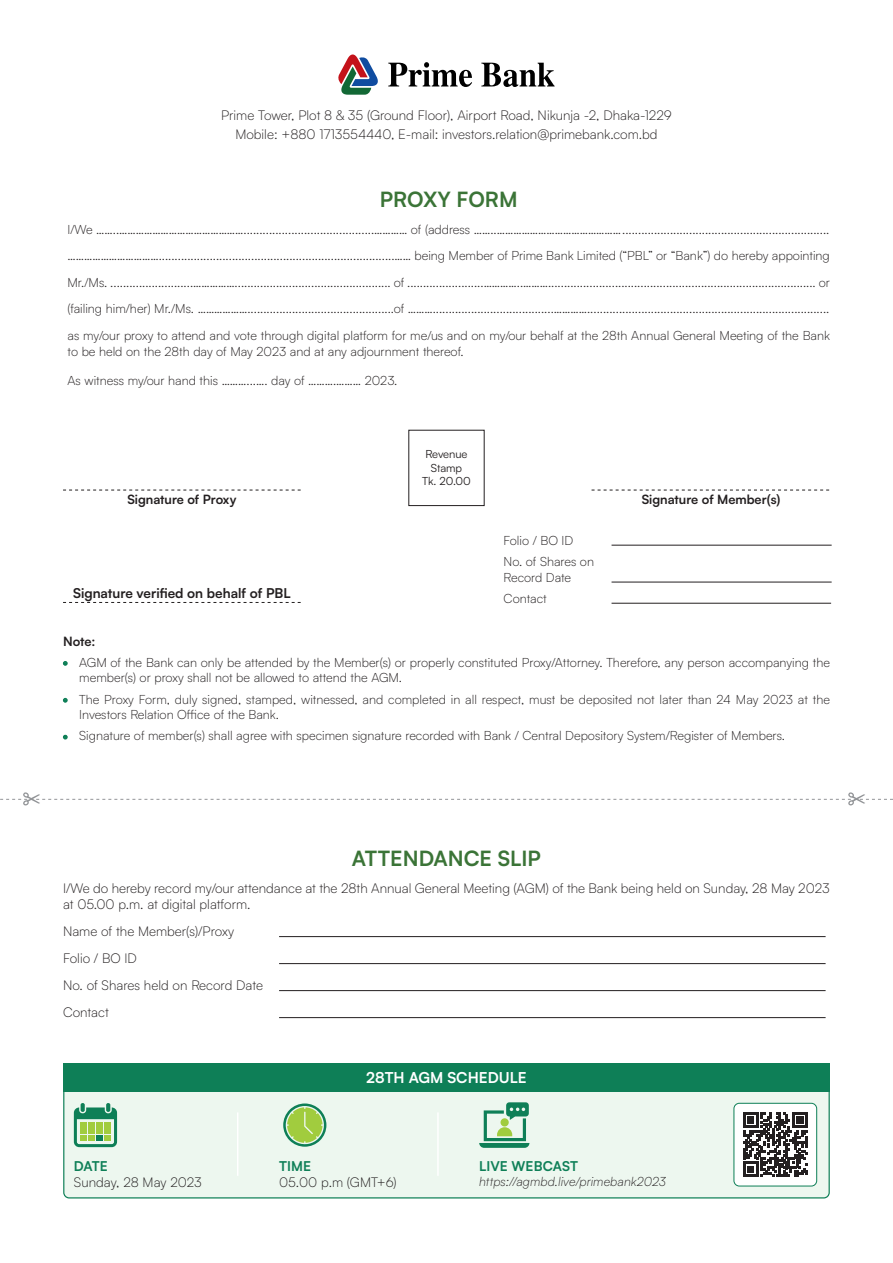
<style>
.page{position:relative;width:893px;height:1263px;background:#fff}
.page>*{position:absolute;margin:0;border:0;box-sizing:border-box;transform-origin:0 0}
.Body_Head{font:700 21px "Satoshi";color:#3b7437}
.Body_Head-2{font:700 15px "Satoshi";color:#fff}
.Body_Text{font:300 13.5px/16.2px "Satoshi";color:#231f20}
.Body_Text-2{font:700 13.5px "Satoshi";color:#231f20}
.Body_Text-3{font:700 13.5px "Satoshi";letter-spacing:.005em;color:#0e7f57}
.Body_Text-4{font:300 12.75px/15.8px "Satoshi";color:#231f20}
.Body_Text-5{font:700 12.75px "Satoshi";color:#231f20}
.Body_Text-6{font:italic 300 12.75px "Satoshi";letter-spacing:.005em;color:#231f20}
.Body_Text-7{font:11.25px/13.5px "Satoshi";color:#231f20;text-align:center}
.s1{color:#0e7f57}
.s2{font-weight:700;color:#0e7f57}
</style>
<div class="page">
<div style="left:64px;top:1073px;width:765px;height:125px;background:#edf7ef;border-radius:5px"></div>
<div style="left:63px;top:1072px;width:767px;height:126px;border:1px solid #0e7f57;border-radius:5px"></div>
<svg style="left:63px;top:490px;width:238px;height:1px"></svg>
<svg style="left:63px;top:602px;width:238px;height:1px"></svg>
<svg style="left:592px;top:490px;width:237px;height:1px"></svg>
<hr style="left:611px;top:545px;width:221px;height:1px;background:#231f20">
<hr style="left:611px;top:582px;width:221px;height:1px;background:#231f20">
<hr style="left:611px;top:603px;width:220px;height:1px;background:#231f20">
<hr style="left:279px;top:936px;width:547px;height:1px;background:#231f20">
<hr style="left:279px;top:963px;width:547px;height:1px;background:#231f20">
<hr style="left:279px;top:990px;width:547px;height:1px;background:#231f20">
<hr style="left:279px;top:1017px;width:547px;height:1px;background:#231f20">
<div style="left:63px;top:1063px;width:767px;height:28px;background:#0e7f57"></div>
<svg style="left:338px;top:54px;width:40px;height:41px"></svg>
<svg style="left:388px;top:62px;width:84px;height:25px"></svg>
<svg style="left:481px;top:63px;width:74px;height:24px"></svg>
<hr style="left:237px;top:1112px;width:1px;height:64px;background:#fff">
<hr style="left:437px;top:1112px;width:2px;height:64px;background:#fff">
<div style="left:734px;top:1103px;width:83px;height:83px;background:#fff;border-radius:5px"></div>
<svg style="left:743px;top:1112px;width:65px;height:65px"></svg>
<div style="left:734px;top:1103px;width:83px;height:83px;border:1px solid #0e7f57;border-radius:5px"></div>
<svg style="left:479px;top:1102px;width:50px;height:46px"></svg>
<svg style="left:74px;top:1103px;width:43px;height:44px"></svg>
<svg style="left:283px;top:1103px;width:43px;height:44px"></svg>
<svg style="left:0;top:792px;width:893px;height:13px"></svg>
<p class="Body_Text" style="left:221px;top:106px;width:452px">Prime Tower, Plot 8 &amp; 35 (Ground Floor), Airport Road, Nikunja -2, Dhaka-1229</p>
<p class="Body_Text" style="left:235px;top:126px;width:424px">Mobile: +880 1713554440, E-mail: investors.relation@primebank.com.bd</p>
<p class="Body_Head" style="left:380px;top:184px;width:139px">PROXY FORM</p>
<p class="Body_Text-4" style="left:68px;top:221px;width:555px">I/We ……..……………………………………….........................................………… of (address ……..………………………………………</p>
<p class="Body_Text-4" style="left:68px;top:247px;width:764px">……………………………..........................................................................…… being Member of Prime Bank Limited (“PBL” or “Bank”) do hereby appointing</p>
<p class="Body_Text-4" style="left:68px;top:274px;width:764px">Mr./Ms. ..........................……………................................................. of ........................…………..……….................................................................................... or</p>
<p class="Body_Text-4" style="left:68px;top:300px;width:521px">(failing him/her) Mr./Ms. ………………..............................................of ………......................................…………</p>
<p class="Body_Text-4" style="left:68px;top:327px;width:764px">as my/our proxy to attend and vote through digital platform for me/us and on my/our behalf at the 28th Annual General Meeting of the Bank to be held on the 28th day of May 2023 and at any adjournment thereof.</p>
<p class="Body_Text-4" style="left:68px;top:372px;width:331px">As witness my/our hand this ………...…. day of ……….……… 2023.</p>
<p class="Body_Text-7" style="left:425px;top:447px;width:44px">Revenue<br>Stamp</p>
<p class="Body_Text-7" style="left:422px;top:474px;width:50px">Tk. 20.00</p>
<p class="Body_Text-5" style="left:127px;top:490px;width:111px">Signature of Proxy</p>
<p class="Body_Text-5" style="left:642px;top:490px;width:140px">Signature of Member(s)</p>
<p class="Body_Text-2" style="left:73px;top:583px;width:219px">Signature verified on behalf of PBL</p>
<p class="Body_Text-4" style="left:503px;top:532px;width:71px">Folio / BO ID</p>
<p class="Body_Text-4" style="left:503px;top:553px;width:92px">No. of Shares on<br>Record Date</p>
<p class="Body_Text-4" style="left:503px;top:590px;width:45px">Contact</p>
<p class="Body_Text-5" style="left:63px;top:632px;width:34px">Note:</p>
<p class="Body_Text-4" style="left:79px;top:654px;width:752px;text-indent:-16px"><span class="s1">•</span> AGM of the Bank can only be attended by the Member(s) or properly constituted Proxy/Attorney. Therefore, any person accompanying the member(s) or proxy shall not be allowed to attend the AGM.</p>
<p class="Body_Text-4" style="left:79px;top:691px;width:752px;text-indent:-16px"><span class="s1">•</span> The Proxy Form, duly signed, stamped, witnessed, and completed in all respect, must be deposited not later than 24 May 2023 at the<br>Investors Relation Office of the Bank.</p>
<p class="Body_Text-4" style="left:63px;top:728px;width:724px"><span class="s1">•</span> Signature of member(s) shall agree with specimen signature recorded with Bank / Central Depository System/Register of Members.</p>
<p class="Body_Head" style="left:352px;top:843px;width:191px">ATTENDANCE SLIP</p>
<p class="Body_Text" style="left:63px;top:880px;width:768px">I/We do hereby record my/our attendance at the 28th Annual General Meeting (AGM) of the Bank being held on Sunday, 28 May 2023 at 05.00 p.m. at digital platform.</p>
<p class="Body_Text" style="left:63px;top:923px;width:173px">Name of the Member(s)/Proxy</p>
<p class="Body_Text" style="left:63px;top:950px;width:75px">Folio / BO ID</p>
<p class="Body_Text" style="left:63px;top:977px;width:201px">No. of Shares held on Record Date</p>
<p class="Body_Text" style="left:63px;top:1004px;width:47px">Contact</p>
<p class="Body_Head-2" style="left:366px;top:1066px;width:162px">28TH AGM SCHEDULE</p>
<p class="Body_Text" style="left:74px;top:1157px;width:129px"><span class="s2">DATE<br></span>Sunday, 28 May 2023</p>
<p class="Body_Text" style="left:279px;top:1157px;width:119px"><span class="s2">TIME<br></span>05.00 p.m (GMT+6)</p>
<p class="Body_Text-3" style="left:479px;top:1156px;width:100px">LIVE WEBCAST</p>
<p class="Body_Text-6" style="left:479px;top:1173px;width:188px">https://agmbd.live/primebank2023</p>
</div>
